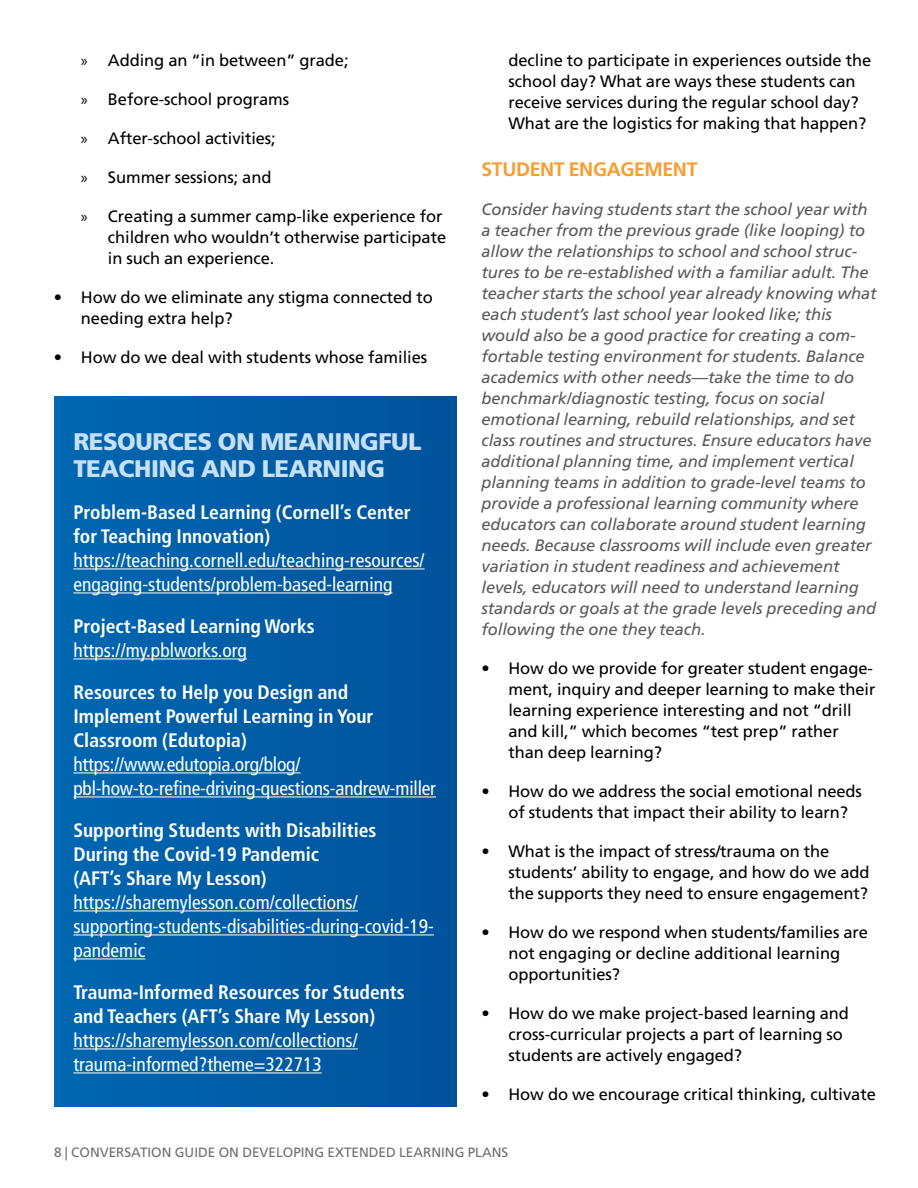
<style>
.page{position:relative;width:918px;height:1188px;background:#fff}
.page>*{position:absolute;margin:0;border:0;box-sizing:border-box;transform-origin:0 0}
.t1{font:900 24px/27px "Frutiger LT Std";letter-spacing:-.02em;color:#c8e0f5}
.t2{font:condensed 19.5px/24px "Frutiger LT Std";color:#fff}
.t3{font:700 condensed 19.5px/24px "Frutiger LT Std";color:#fff}
.t4{font:700 19.5px "Frutiger LT Std";letter-spacing:-.02em;color:#f99d31}
.t5{font:16.5px/21px "Frutiger LT Std";letter-spacing:-.005em;color:#000}
.t6{font:italic 16.5px/21px "Frutiger LT Std";letter-spacing:-.005em;color:#58595b}
.t7{font:13.5px "Frutiger LT Std";color:#6d6e71}
.s1{font-family:"Myriad Pro"}
</style>
<div class="page">
<div style="left:54px;top:396px;width:403px;height:711px;background:#005ca6"></div>
<hr style="left:73px;top:568px;width:352px;height:1px;background:#fff">
<hr style="left:73px;top:592px;width:319px;height:1px;background:#fff">
<hr style="left:73px;top:658px;width:174px;height:1px;background:#fff">
<hr style="left:73px;top:772px;width:228px;height:1px;background:#fff">
<hr style="left:73px;top:796px;width:363px;height:1px;background:#fff">
<hr style="left:73px;top:910px;width:285px;height:1px;background:#fff">
<hr style="left:73px;top:934px;width:361px;height:1px;background:#fff">
<hr style="left:73px;top:958px;width:72px;height:1px;background:#fff">
<hr style="left:73px;top:1048px;width:285px;height:1px;background:#fff">
<hr style="left:73px;top:1072px;width:249px;height:1px;background:#fff">
<p class="t5" style="left:81px;top:50px;width:269px"><span class="s1">»</span> Adding an “in between” grade;</p>
<p class="t5" style="left:81px;top:89px;width:210px"><span class="s1">»</span> Before-school programs</p>
<p class="t5" style="left:81px;top:128px;width:196px"><span class="s1">»</span> After-school activities;</p>
<p class="t5" style="left:81px;top:167px;width:192px"><span class="s1">»</span> Summer sessions; and</p>
<p class="t5" style="left:108px;top:206px;width:340px;text-indent:-27px"><span class="s1">»</span> Creating a summer camp-like experience for children who wouldn’t otherwise participate in such an experience.</p>
<p class="t5" style="left:81px;top:287px;width:353px;text-indent:-27px">• How do we eliminate any stigma connected to needing extra help?</p>
<p class="t5" style="left:54px;top:347px;width:375px">• How do we deal with students whose families</p>
<h1 class="t1" style="left:73px;top:428px;width:350px">RESOURCES ON MEANINGFUL<br>TEACHING AND LEARNING</h1>
<p class="t3" style="left:73px;top:500px;width:339px">Problem-Based Learning (Cornell’s Center for Teaching Innovation)</p>
<p class="t2" style="left:73px;top:548px;width:353px">https://teaching.cornell.edu/teaching-resources/ engaging-students/problem-based-learning</p>
<p class="t3" style="left:73px;top:614px;width:243px">Project-Based Learning Works</p>
<p class="t2" style="left:73px;top:638px;width:175px">https://my.pblworks.org</p>
<p class="t3" style="left:73px;top:680px;width:302px">Resources to Help you Design and<br>Implement Powerful Learning in Your<br>Classroom (Edutopia)</p>
<p class="t2" style="left:73px;top:752px;width:364px">https://www.edutopia.org/blog/ pbl-how-to-refine-driving-questions-andrew-miller</p>
<p class="t3" style="left:73px;top:818px;width:305px">Supporting Students with Disabilities<br>During the Covid-19 Pandemic<br>(AFT’s Share My Lesson)</p>
<p class="t2" style="left:73px;top:890px;width:362px">https://sharemylesson.com/collections/ supporting-students-disabilities-during-covid-19- pandemic</p>
<p class="t3" style="left:73px;top:980px;width:333px">Trauma-Informed Resources for Students and Teachers (AFT’s Share My Lesson)</p>
<p class="t2" style="left:73px;top:1028px;width:286px">https://sharemylesson.com/collections/ trauma-informed?theme=322713</p>
<p class="t5" style="left:508px;top:50px;width:364px">decline to participate in experiences outside the school day? What are ways these students can receive services during the regular school day?<br>What are the logistics for making that happen?</p>
<p class="t4" style="left:482px;top:158px;width:218px">STUDENT ENGAGEMENT</p>
<p class="t6" style="left:482px;top:199px;width:397px">Consider having students start the school year with a teacher from the previous grade (like looping) to allow the relationships to school and school struc&shy;tures to be re-established with a familiar adult. The teacher starts the school year already knowing what each student’s last school year looked like; this would also be a good practice for creating a com&shy;fortable testing environment for students. Balance academics with other needs—take the time to do benchmark/diagnostic testing, focus on social emotional learning, rebuild relationships, and set class routines and structures. Ensure educators have additional planning time, and implement vertical planning teams in addition to grade-level teams to provide a professional learning community where educators can collaborate around student learning needs. Because classrooms will include even greater variation in student readiness and achievement levels, educators will need to understand learning standards or goals at the grade levels preceding and following the one they teach.</p>
<p class="t5" style="left:508px;top:658px;width:369px;text-indent:-27px">• How do we provide for greater student engage&shy;ment, inquiry and deeper learning to make their learning experience interesting and not “drill and kill,” which becomes “test prep” rather than deep learning?</p>
<p class="t5" style="left:508px;top:781px;width:355px;text-indent:-27px">• How do we address the social emotional needs of students that impact their ability to learn?</p>
<p class="t5" style="left:508px;top:841px;width:363px;text-indent:-27px">• What is the impact of stress/trauma on the students’ ability to engage, and how do we add the supports they need to ensure engagement?</p>
<p class="t5" style="left:508px;top:922px;width:361px;text-indent:-27px">• How do we respond when students/families are not engaging or decline additional learning opportunities?</p>
<p class="t5" style="left:508px;top:1003px;width:342px;text-indent:-27px">• How do we make project-based learning and cross-curricular projects a part of learning so students are actively engaged?</p>
<p class="t5" style="left:482px;top:1084px;width:396px">• How do we encourage critical thinking, cultivate</p>
<p class="t7" style="left:54px;top:1144px;width:456px">8 | CONVERSATION GUIDE ON DEVELOPING EXTENDED LEARNING PLANS</p>
</div>
